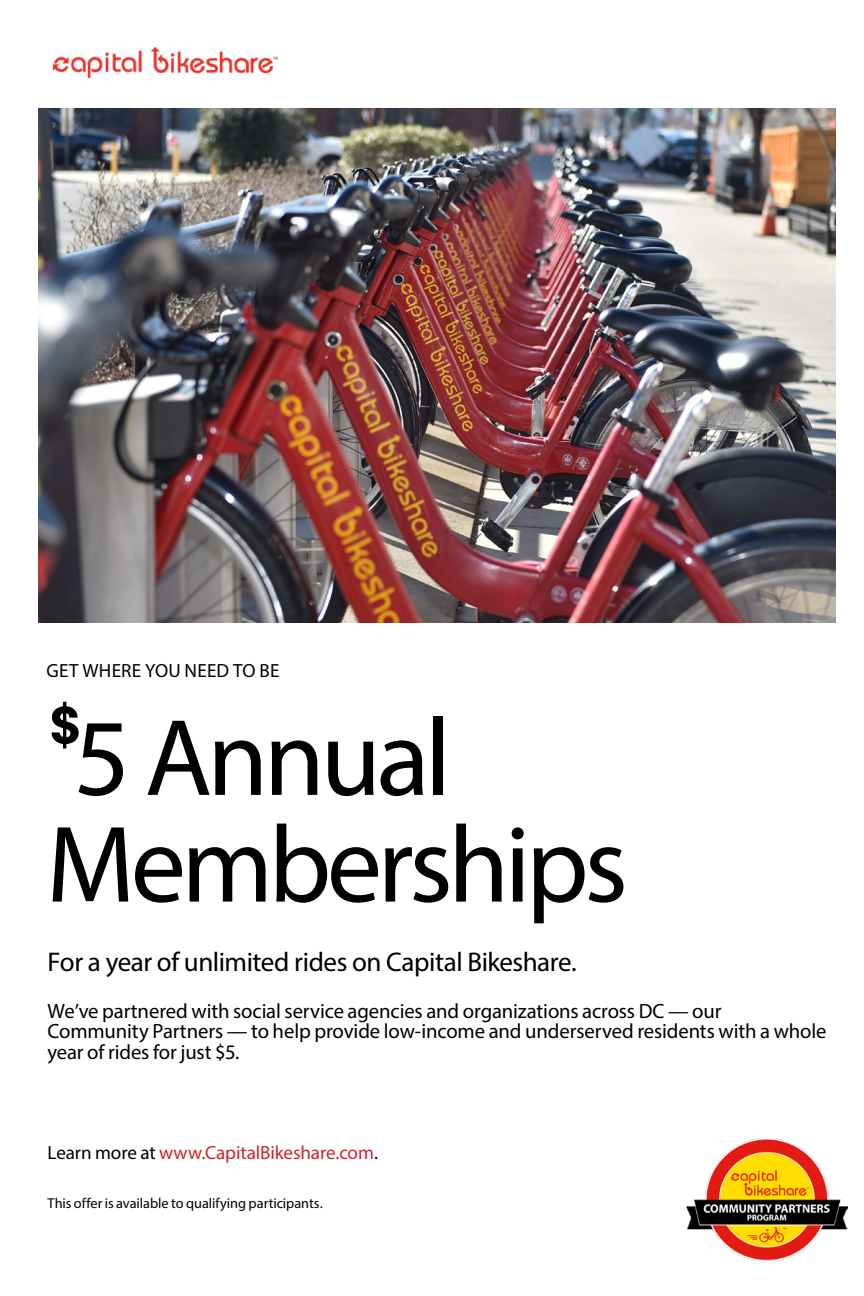
<style>
.page{position:relative;width:864px;height:1296px;background:#fff}
.page>*{position:absolute;margin:0;border:0;box-sizing:border-box;transform-origin:0 0}
.t1{font:109.8px/106.8px "Myriad Pro";letter-spacing:-.04em;color:#000}
.t2{font:27px "Myriad Pro";letter-spacing:-.015em;color:#000}
.t3{font:20.7px/20.7px "Myriad Pro";letter-spacing:-.005em;color:#000}
.t4{font:19.2px "Myriad Pro";letter-spacing:-.005em;color:#d1232a}
.t5{font:19.2px "Myriad Pro";letter-spacing:.02em;color:#000}
.t6{font:14.4px "Myriad Pro";letter-spacing:-.005em;color:#000}
.s1{color:#000}
</style>
<div class="page">
<img style="left:52px;top:47px;width:226px;height:30px">
<img style="left:687px;top:1138px;width:161px;height:123px">
<svg style="left:52px;top:702px;width:27px;height:47px"></svg>
<img style="left:38px;top:108px;width:798px;height:514px">
<p class="t5" style="left:46px;top:659px;width:235px">GET WHERE YOU NEED TO BE</p>
<p class="t1" style="left:46px;top:703px;width:583px">5 Annual<br>Memberships</p>
<p class="t2" style="left:47px;top:945px;width:531px">For a year of unlimited rides on Capital Bikeshare.</p>
<p class="t3" style="left:47px;top:1000px;width:781px">We’ve partnered with social service agencies and organizations across DC — our<br>Community Partners — to help provide low-income and underserved residents with a whole year of rides for just $5.</p>
<p class="t4" style="left:47px;top:1140px;width:332px"><span class="s1">Learn more at</span> www.CapitalBikeshare.com<span class="s1">.</span></p>
<p class="t6" style="left:47px;top:1194px;width:277px">This offer is available to qualifying participants.</p>
</div>
